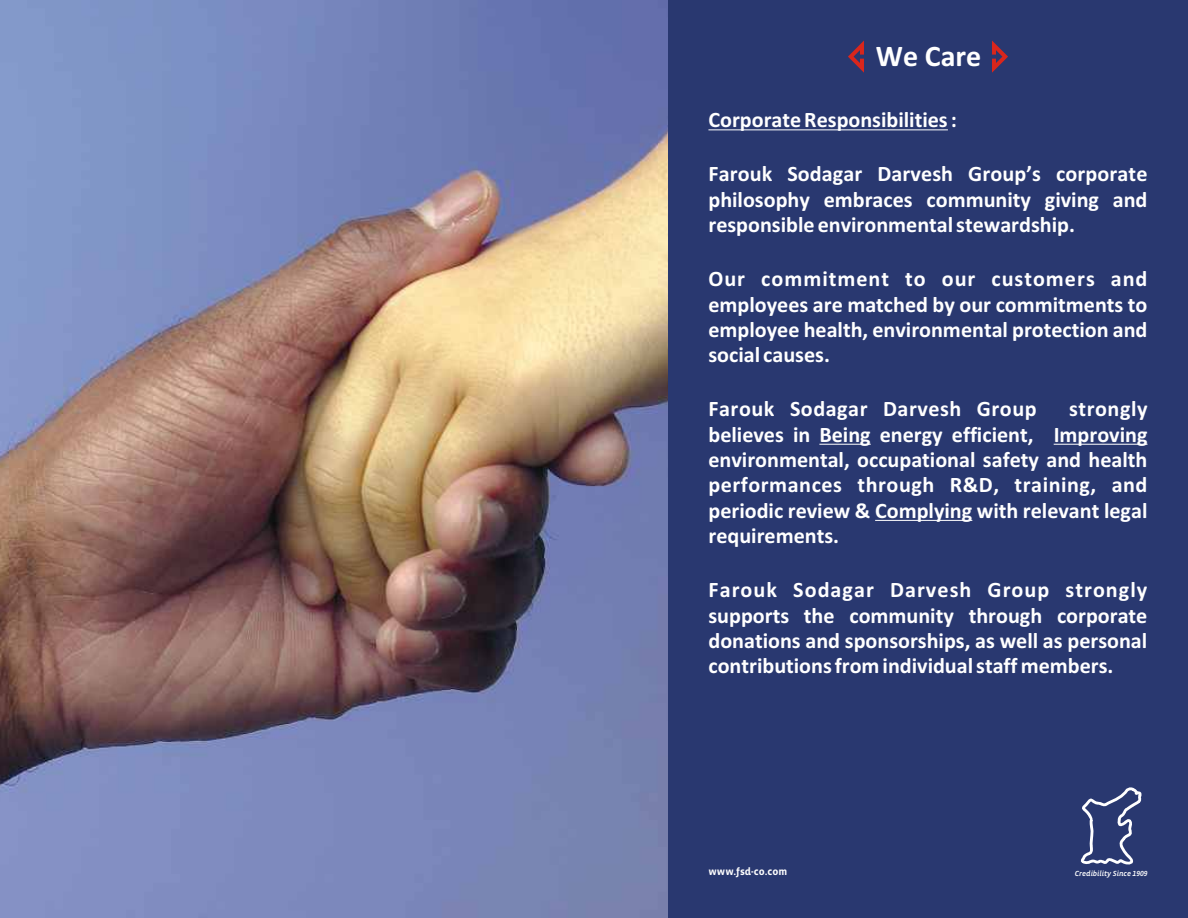
<style>
.page{position:relative;width:1188px;height:918px;background:#293870}
.page>*{position:absolute;margin:0;border:0;box-sizing:border-box;transform-origin:0 0}
.t1{font:700 30px "Calibri";color:#fff}
.t2{font:700 22.2px/25.3px "Calibri";color:#fff;text-align:justify}
.t3{font:700 22.2px "Calibri";letter-spacing:.025em;color:#fff}
.t4{font:700 10.5px "Vista Sans Alt";color:#fff}
.t5{font:7.5px "Vista Sans Alt Med Ita";color:#fff}
</style>
<div class="page">
<img style="left:0;top:0;width:668px;height:918px">
<svg style="left:992px;top:40px;width:16px;height:33px"></svg>
<svg style="left:848px;top:40px;width:16px;height:33px"></svg>
<hr style="left:708px;top:129px;width:240px;height:1px;background:#fff">
<hr style="left:819px;top:444px;width:52px;height:1px;background:#fff">
<hr style="left:1054px;top:444px;width:93px;height:1px;background:#fff">
<hr style="left:875px;top:520px;width:97px;height:1px;background:#fff">
<svg style="left:1080px;top:787px;width:62px;height:78px"></svg>
<h1 class="t1" style="left:876px;top:44px;width:107px">We Care</h1>
<p class="t2" style="left:708px;top:109px;width:250px">Corporate Responsibilities :</p>
<p class="t2" style="left:708px;top:163px;width:441px">Farouk Sodagar Darvesh Group’s corporate philosophy embraces community giving and responsible environmental stewardship.</p>
<p class="t2" style="left:708px;top:268px;width:441px">Our commitment to our customers and employees are matched by our commitments to employee health, environmental protection and social causes.</p>
<p class="t3" style="left:708px;top:400px;width:330px">Farouk Sodagar Darvesh Group</p>
<p class="t2" style="left:708px;top:398px;width:441px;text-indent:361px">strongly believes in Being energy efficient, Improving environmental, occupational safety and health performances through R&amp;D, training, and periodic review &amp; Complying with relevant legal requirements.</p>
<p class="t2" style="left:708px;top:579px;width:440px">Farouk Sodagar Darvesh Group strongly supports the community through corporate donations and sponsorships, as well as personal contributions from individual staff members.</p>
<p class="t4" style="left:708px;top:867px;width:80px">www.fsd-co.com</p>
<p class="t5" style="left:1075px;top:870px;width:74px">Credibility Since 1909</p>
</div>
